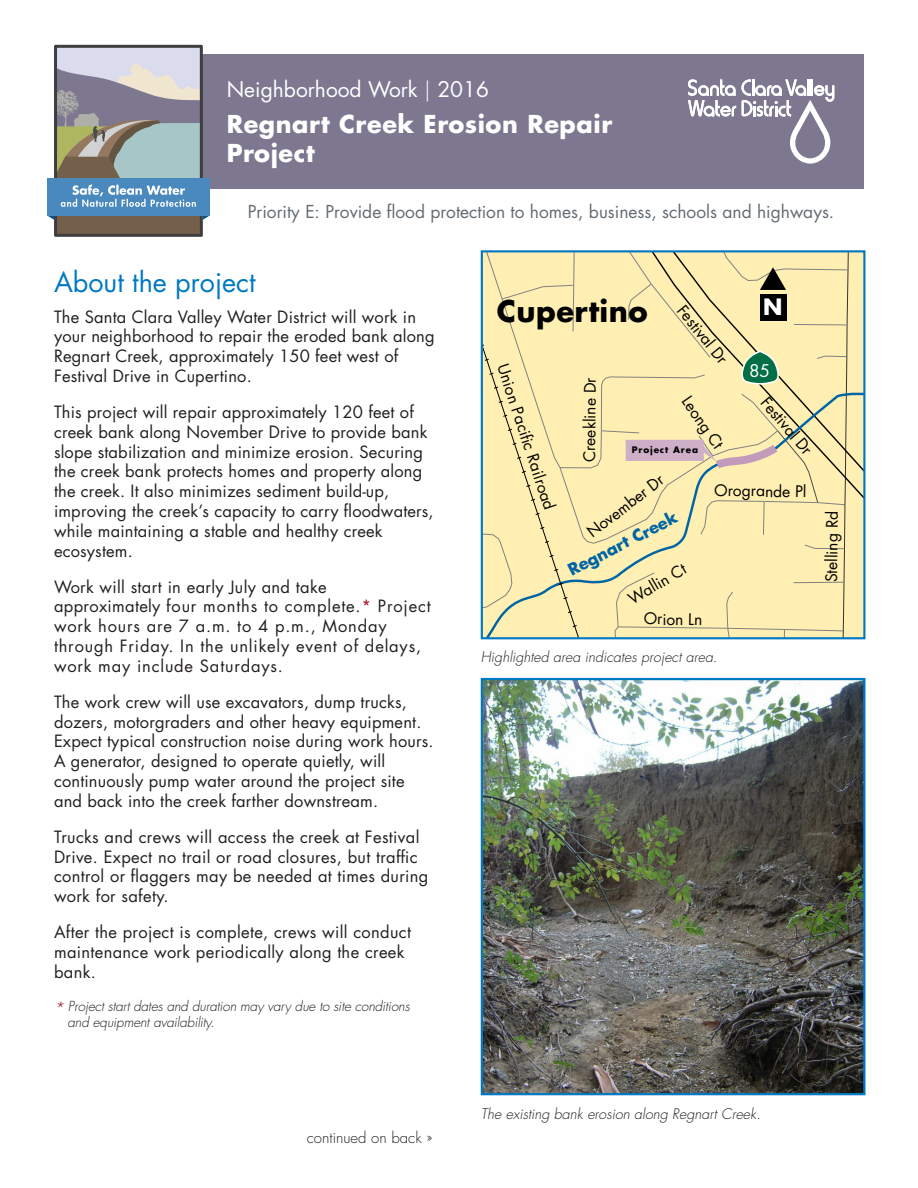
<style>
.page{position:relative;width:918px;height:1188px;background:#fff}
.page>*{position:absolute;margin:0;border:0;box-sizing:border-box;transform-origin:0 0}
.t1{font:700 29.1px "Futura Std";letter-spacing:.015em;color:#000}
.D-Subhead{font:27px "Futura Std";color:#0079c2}
.t2{font:700 24px/28.8px "Futura Std";letter-spacing:.025em;color:#fff}
.t3{font:700 21.9px "Futura Std";color:#fff}
.t4{font:21px "Futura Std";color:#fff}
.t5{font:17.4px "Futura Std";color:#636c73}
.t6{font:17.1px "Futura Std";color:#fff}
.E-Body_text{font:16.5px/19.8px "Futura Std";letter-spacing:.01em;color:#231f20}
.E-Body_text-2{font:16.5px/19.8px "Futura Std";letter-spacing:.05em;color:#231f20}
.t7{font:700 16.05px "Futura Std";color:#0065a4}
.t8{font:15.6px "Futura Std";color:#000}
.t9{font:300 15px "Futura Std";color:#231f20}
.G-Caption{font:italic 300 14.25px "Futura Std";color:#231f20}
.t10{font:italic 300 13.5px/16.2px "Futura Std";letter-spacing:-.01em;color:#231f20}
.t11{font:700 8.85px "Futura Std";letter-spacing:.1em;color:#000}
.s1{font-weight:300}
.s2{color:#a81229}
.s3{font-size:16.5px;color:#a81229}
</style>
<div class="page">
<img style="left:484px;top:681px;width:379px;height:411px">
<div style="left:481px;top:678px;width:385px;height:417px;border:2px solid #0079c2"></div>
<div style="left:195px;top:54px;width:669px;height:135px;background:#7d7790"></div>
<svg style="left:688px;top:79px;width:147px;height:85px"></svg>
<svg style="left:47px;top:45px;width:163px;height:192px;background:#929da7"></svg>
<svg style="left:482px;top:251px;width:382px;height:387px;background:#f1e5ad"></svg>
<p class="t4" style="left:227px;top:76px;width:264px">Neighborhood Work <span class="s1">|</span> 2016</p>
<p class="t2" style="left:227px;top:109px;width:387px">Regnart Creek Erosion Repair<br>Project</p>
<p class="t5" style="left:248px;top:200px;width:588px">Priority E: Provide flood protection to homes, business, schools and highways.</p>
<p class="D-Subhead" style="left:54px;top:265px;width:203px">About the project</p>
<p class="E-Body_text" style="left:54px;top:307px;width:382px">The Santa Clara Valley Water District will work in your neighborhood to repair the eroded bank along Regnart Creek, approximately 150 feet west of Festival Drive in Cupertino.</p>
<p class="E-Body_text" style="left:54px;top:402px;width:381px">This project will repair approximately 120 feet of creek bank along November Drive to provide bank slope stabilization and minimize erosion. Securing the creek bank protects homes and property along the creek. It also minimizes sediment build-up, improving the creek’s capacity to carry floodwaters, while maintaining a stable and healthy creek ecosystem.</p>
<p class="E-Body_text-2" style="left:54px;top:577px;width:378px">Work will start in early July and take approximately four months to complete.<span class="s2">*</span> Project work hours are 7 a.m. to 4 p.m., Monday through Friday. In the unlikely event of delays, work may include Saturdays.</p>
<p class="E-Body_text" style="left:54px;top:692px;width:381px">The work crew will use excavators, dump trucks, dozers, motorgraders and other heavy equipment.<br>Expect typical construction noise during work hours.<br>A generator, designed to operate quietly, will continuously pump water around the project site and back into the creek farther downstream.</p>
<p class="E-Body_text" style="left:54px;top:827px;width:376px">Trucks and crews will access the creek at Festival Drive. Expect no trail or road closures, but traffic control or flaggers may be needed at times during work for safety.</p>
<p class="E-Body_text" style="left:54px;top:922px;width:358px">After the project is complete, crews will conduct maintenance work periodically along the creek bank.</p>
<p class="t8" style="left:271px;top:340px;width:59px;rotate:-89deg">Bubb Rd</p>
<p class="t10" style="left:68px;top:999px;width:344px;text-indent:-14px"><span class="s3">*</span> Project start dates and duration may vary due to site conditions and equipment availability.</p>
<p class="t9" style="left:307px;top:1128px;width:127px">continued on back »</p>
<p class="t3" style="left:763px;top:292px;width:21px">N</p>
<p class="t1" style="left:497px;top:292px;width:152px">Cupertino</p>
<p class="t8" style="left:688px;top:301px;width:71px;rotate:51deg">Festival Dr</p>
<p class="t8" style="left:512px;top:361px;width:154px;rotate:72deg">Union Paci c Railroad</p>
<p class="t6" style="left:749px;top:360px;width:23px">85</p>
<p class="t8" style="left:579px;top:462px;width:86px;rotate:-89deg">Creekline Dr</p>
<p class="t8" style="left:694px;top:392px;width:61px;rotate:55deg">Leong Ct</p>
<p class="t8" style="left:772px;top:393px;width:71px;rotate:50deg">Festival Dr</p>
<p class="t11" style="left:632px;top:444px;width:68px">Project Area</p>
<p class="t8" style="left:583px;top:526px;width:93px;rotate:-38deg">November Dr</p>
<p class="t8" style="left:715px;top:480px;width:94px;rotate:1deg">Orogrande Pl</p>
<p class="t7" style="left:564px;top:561px;width:122px;rotate:-27deg">Regnart Creek</p>
<p class="t8" style="left:625px;top:591px;width:65px;rotate:-30deg">Wallin Ct</p>
<p class="t8" style="left:644px;top:609px;width:60px;rotate:1deg">Orion Ln</p>
<p class="G-Caption" style="left:481px;top:648px;width:238px">Highlighted area indicates project area.</p>
<p class="t8" style="left:821px;top:582px;width:73px;rotate:-89deg">Stelling Rd</p>
<p class="G-Caption" style="left:481px;top:1105px;width:281px">The existing bank erosion along Regnart Creek.</p>
</div>
